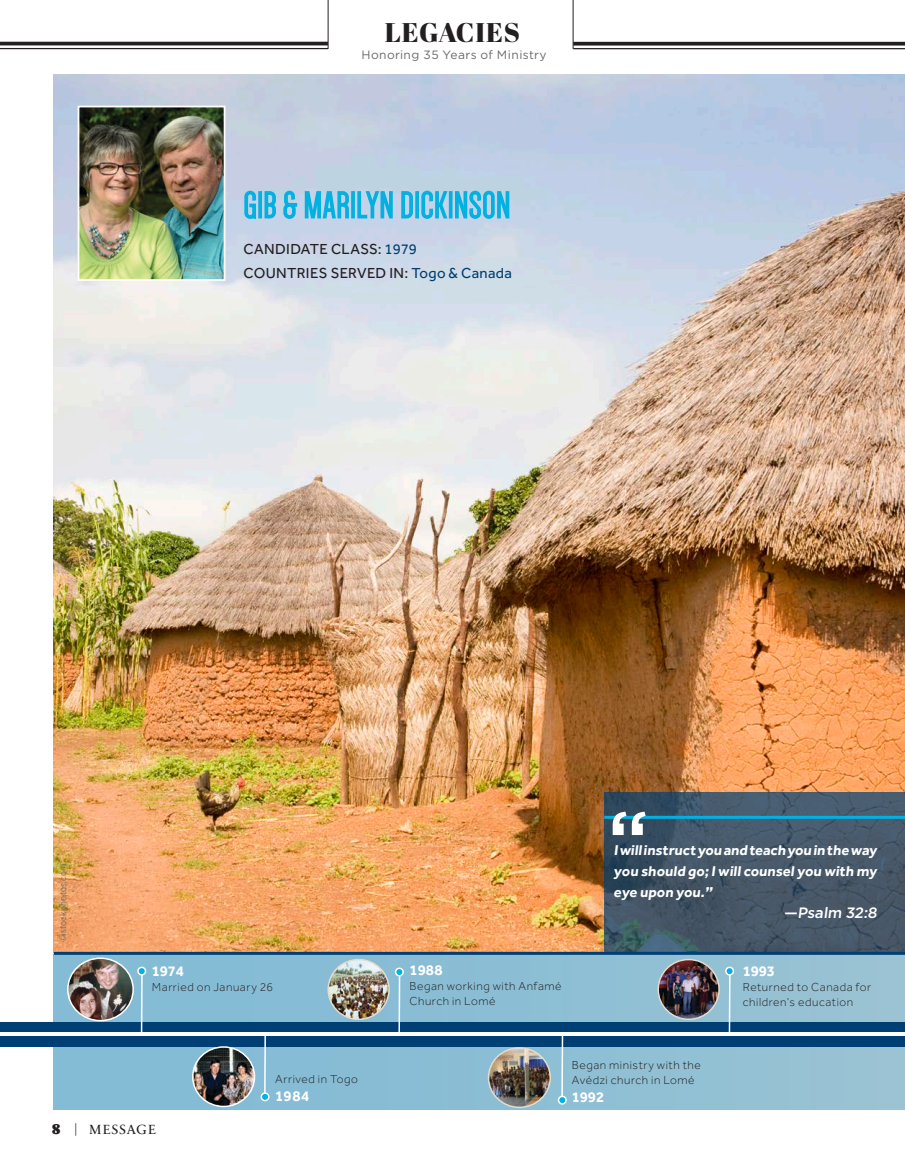
<style>
.page{position:relative;width:905px;height:1175px;background:#fff}
.page>*{position:absolute;margin:0;border:0;box-sizing:border-box;transform-origin:0 0}
.t1{font:500 82.5px "Gotham";color:#fff}
.t{font:37.95px "Dense";letter-spacing:.015em;color:#00b1e1}
.t2{font:27px "Abril Fatface";letter-spacing:.03em;color:#231f20}
.t-2{font:15px "Effra";letter-spacing:.02em;color:#231f20}
.t3{font:700 15px "Effra";color:#fff}
.t-3{font:500 15px "Gotham";color:#fff}
.t-4{font:700 14.7px/21px "Effra";letter-spacing:-.01em;color:#fff;text-align:justify}
.t4{font:13.5px "Sabon Next LT Pro";letter-spacing:.06em;color:#231f20}
.t5{font:300 12px "Effra";letter-spacing:.05em;color:#231f20}
.t6{font:12px "Gotham";letter-spacing:.03em;color:#6b6b6e}
.t7{font:9px "Gotham Narrow";letter-spacing:.03em;color:#6b6b6e}
.s1{color:#003f74}
.s2{font-weight:900;font-size:15.75px}
.s3{font-family:"Gotham";color:#57585a}
.s4{font-family:"Archive";font-weight:400;font-size:15px}
</style>
<div class="page">
<img style="left:54px;top:75px;width:850px;height:876px">
<div style="left:54px;top:954px;width:850px;height:155px;background:linear-gradient(to right,#7db8d3,#96c0d1)"></div>
<div style="left:0;top:1021px;width:904px;height:25px;background:#003f74"></div>
<hr style="left:0;top:1032px;width:904px;height:3px;background:#fff">
<hr style="left:141px;top:974px;width:2px;height:58px;background:#fff">
<div style="left:138px;top:967px;width:7px;height:7px;background:#00b1e1;border-radius:50%"></div>
<div style="left:137px;top:966px;width:9px;height:9px;border:2px solid #fff;border-radius:50%"></div>
<div style="left:261px;top:1093px;width:8px;height:7px;background:#00b1e1;border-radius:50%"></div>
<div style="left:260px;top:1092px;width:9px;height:9px;border:2px solid #fff;border-radius:50%"></div>
<hr style="left:264px;top:1032px;width:2px;height:61px;background:#fff">
<div style="left:558px;top:1096px;width:8px;height:7px;background:#00b1e1;border-radius:50%"></div>
<div style="left:557px;top:1095px;width:9px;height:9px;border:2px solid #fff;border-radius:50%"></div>
<hr style="left:561px;top:1035px;width:2px;height:61px;background:#fff">
<svg style="left:604px;top:792px;width:300px;height:159px;fill:#485868"></svg>
<svg style="left:604px;top:815px;width:300px;height:3px"></svg>
<hr style="left:728px;top:974px;width:2px;height:58px;background:#fff">
<div style="left:725px;top:967px;width:8px;height:7px;background:#00b1e1;border-radius:50%"></div>
<div style="left:725px;top:966px;width:9px;height:9px;border:2px solid #fff;border-radius:50%"></div>
<img style="left:193px;top:1047px;width:61px;height:59px">
<div style="left:192px;top:1046px;width:63px;height:61px;border:2px solid #fff;border-radius:50%"></div>
<img style="left:488px;top:1047px;width:62px;height:60px">
<div style="left:487px;top:1047px;width:64px;height:61px;border:2px solid #e3dccd;border-radius:50%"></div>
<hr style="left:398px;top:975px;width:2px;height:58px;background:#fff">
<div style="left:395px;top:968px;width:8px;height:7px;background:#00b1e1;border-radius:50%"></div>
<div style="left:395px;top:967px;width:9px;height:9px;border:2px solid #fff;border-radius:50%"></div>
<svg style="left:54px;top:951px;width:850px;height:3px"></svg>
<img style="left:658px;top:959px;width:61px;height:60px">
<div style="left:657px;top:958px;width:62px;height:62px;border:2px solid #e3dccd;border-radius:50%"></div>
<img style="left:328px;top:959px;width:61px;height:60px">
<div style="left:327px;top:958px;width:63px;height:62px;border:2px solid #e3dccd;border-radius:50%"></div>
<svg style="left:574px;top:42px;width:330px;height:4px"></svg>
<hr style="left:573px;top:48px;width:331px;height:1px;background:#231f20">
<img style="left:68px;top:958px;width:65px;height:62px">
<div style="left:67px;top:957px;width:67px;height:64px;border:2px solid #fff;border-radius:50%"></div>
<img style="left:81px;top:109px;width:141px;height:169px">
<div style="left:78px;top:106px;width:147px;height:175px;border:2px solid #fff"></div>
<svg style="left:243px;top:190px;width:14px;height:30px"></svg>
<div style="left:258px;top:191px;width:4px;height:27px;border:2px solid #00b1e1"></div>
<svg style="left:264px;top:190px;width:34px;height:30px"></svg>
<svg style="left:304px;top:190px;width:46px;height:29px"></svg>
<div style="left:351px;top:191px;width:4px;height:27px;border:2px solid #00b1e1"></div>
<svg style="left:356px;top:190px;width:37px;height:33px"></svg>
<svg style="left:400px;top:190px;width:14px;height:29px"></svg>
<div style="left:415px;top:191px;width:4px;height:27px;border:2px solid #00b1e1"></div>
<svg style="left:420px;top:190px;width:28px;height:30px"></svg>
<div style="left:449px;top:191px;width:3px;height:27px;border:2px solid #00b1e1"></div>
<svg style="left:454px;top:190px;width:56px;height:33px"></svg>
<hr style="left:573px;top:0;width:1px;height:49px;background:#231f20">
<hr style="left:328px;top:0;width:1px;height:49px;background:#231f20">
<hr style="left:0;top:42px;width:328px;height:3px;background:#231f20">
<hr style="left:0;top:48px;width:328px;height:1px;background:#231f20">
<p class="t2" style="left:385px;top:14px;width:137px">LEGACIES</p>
<p class="t6" style="left:361px;top:48px;width:187px">Honoring 35 Years of Ministry</p>
<p class="t" style="left:243px;top:186px;width:268px">GIB &amp; MARILYN DICKINSON</p>
<p class="t-2" style="left:243px;top:240px;width:175px">CANDIDATE CLASS: <span class="s1">1979</span></p>
<p class="t-2" style="left:243px;top:264px;width:270px">COUNTRIES SERVED IN: <span class="s1">Togo &amp; Canada</span></p>
<p class="t7" style="left:57px;top:942px;width:80px;rotate:-90deg">©istockphotos.com</p>
<p class="t3" style="left:152px;top:961px;width:34px">1974</p>
<p class="t5" style="left:152px;top:980px;width:123px">Married on January 26</p>
<p class="t5" style="left:275px;top:1072px;width:84px">Arrived in Togo</p>
<p class="t3" style="left:275px;top:1087px;width:36px">1984</p>
<p class="t4" style="left:52px;top:1118px;width:105px"><span class="s2">8</span> <span class="s3">|</span> MESSAGE</p>
<p class="t3" style="left:409px;top:961px;width:34px">1988</p>
<p class="t5" style="left:409px;top:979px;width:154px">Began working with Anfamé</p>
<p class="t5" style="left:409px;top:994px;width:87px">Church in Lomé</p>
<p class="t1" style="left:607px;top:793px;width:43px">“</p>
<p class="t-4" style="left:613px;top:839px;width:265px">Iwillinstruct you and teach you in the way you should go; I willcounselyou with my eye upon you.<span class="s4">”</span></p>
<p class="t-3" style="left:784px;top:904px;width:96px">—Psalm 32:8</p>
<p class="t3" style="left:742px;top:962px;width:34px">1993</p>
<p class="t5" style="left:742px;top:980px;width:130px">Returned to Canada for</p>
<p class="t5" style="left:742px;top:995px;width:112px">children’s education</p>
<p class="t5" style="left:572px;top:1058px;width:131px">Began ministry with the</p>
<p class="t5" style="left:572px;top:1073px;width:124px">Avédzi church in Lomé</p>
<p class="t3" style="left:572px;top:1087px;width:34px">1992</p>
</div>
